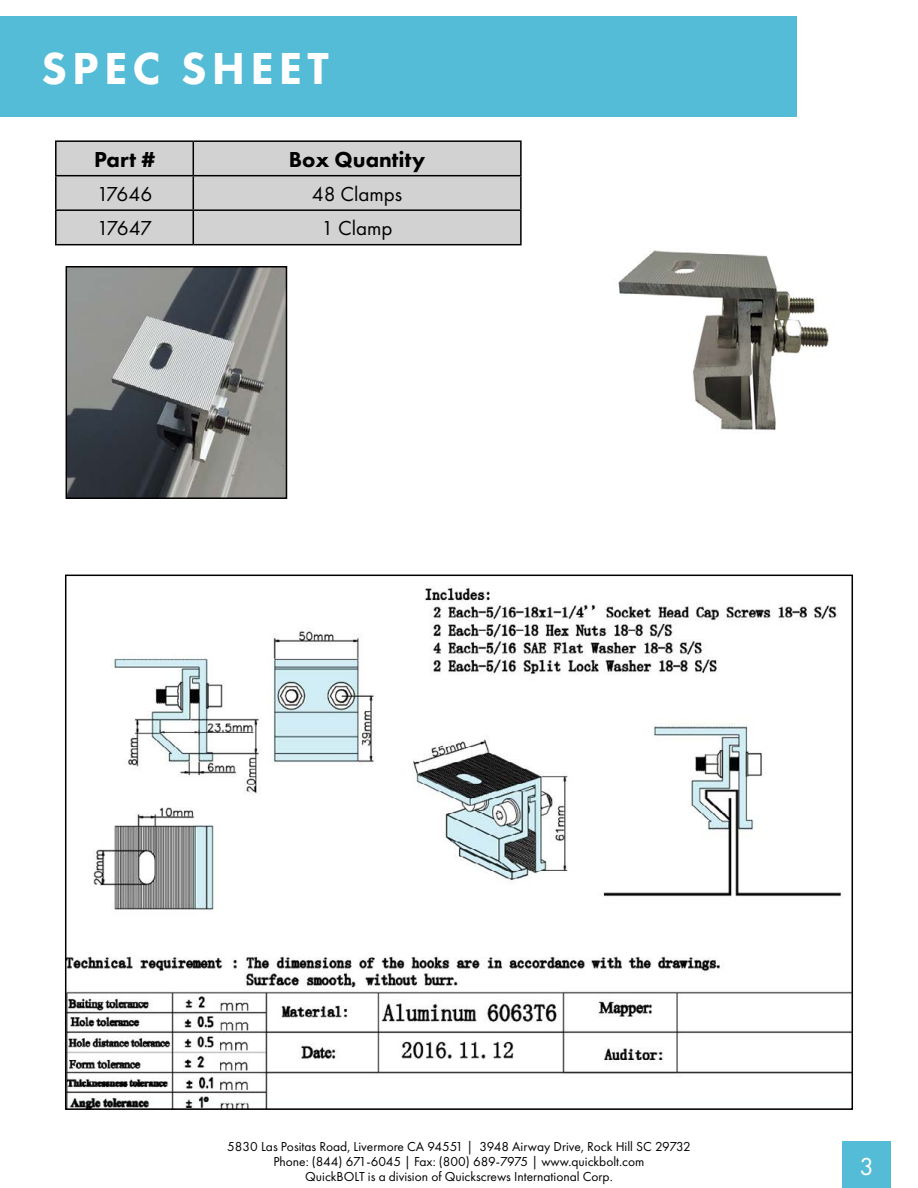
<style>
.page{position:relative;width:918px;height:1188px;background:#fff}
.page>*{position:absolute;margin:0;border:0;box-sizing:border-box;transform-origin:0 0}
.t1{font:800 46.5px "Futura PT";letter-spacing:.11em;color:#fff}
.t2{font:25.5px "Futura PT";color:#fff}
.t3{font:800 22.5px "Futura PT";color:#000}
.t4{font:21px "Futura PT";color:#000}
.t5{font:13.5px/15px "Futura PT";color:#000;text-align:center}
</style>
<div class="page">
<div style="left:843px;top:1142px;width:48px;height:46px;background:#55bcd7"></div>
<div style="left:57px;top:142px;width:463px;height:102px;background:#d2d2d2"></div>
<hr style="left:55px;top:140px;width:138px;height:2px;background:#000">
<hr style="left:55px;top:142px;width:2px;height:33px;background:#000">
<hr style="left:193px;top:140px;width:329px;height:2px;background:#000">
<hr style="left:193px;top:142px;width:1px;height:33px;background:#000">
<hr style="left:520px;top:142px;width:2px;height:33px;background:#000">
<hr style="left:55px;top:175px;width:138px;height:1px;background:#000">
<hr style="left:55px;top:176px;width:2px;height:33px;background:#000">
<hr style="left:193px;top:175px;width:329px;height:1px;background:#000">
<hr style="left:193px;top:176px;width:1px;height:33px;background:#000">
<hr style="left:520px;top:176px;width:2px;height:33px;background:#000">
<hr style="left:55px;top:209px;width:138px;height:2px;background:#000">
<hr style="left:55px;top:211px;width:2px;height:33px;background:#000">
<hr style="left:193px;top:209px;width:329px;height:2px;background:#000">
<hr style="left:193px;top:211px;width:1px;height:33px;background:#000">
<hr style="left:520px;top:211px;width:2px;height:33px;background:#000">
<hr style="left:55px;top:244px;width:138px;height:1px;background:#000">
<hr style="left:193px;top:244px;width:329px;height:1px;background:#000">
<img style="left:618px;top:250px;width:211px;height:181px">
<img style="left:68px;top:585px;width:782px;height:522px">
<div style="left:0;top:17px;width:796px;height:100px;background:#55bcd7"></div>
<img style="left:69px;top:269px;width:215px;height:227px">
<div style="left:66px;top:266px;width:221px;height:233px;border:2px solid #000"></div>
<h1 class="t1" style="left:42px;top:39px;width:289px">SPEC SHEET</h1>
<h3 class="t3" style="left:94px;top:145px;width:62px">Part #</h3>
<h3 class="t3" style="left:289px;top:145px;width:138px">Box Quantity</h3>
<h3 class="t4" style="left:97px;top:182px;width:57px">17646</h3>
<h3 class="t4" style="left:312px;top:182px;width:92px">48 Clamps</h3>
<h3 class="t4" style="left:97px;top:216px;width:57px">17647</h3>
<h3 class="t4" style="left:321px;top:216px;width:73px">1 Clamp</h3>
<p class="t5" style="left:227px;top:1139px;width:465px">5830 Las Positas Road, Livermore CA 94551 | 3948 Airway Drive, Rock Hill SC 29732<br>Phone: (844) 671-6045 | Fax: (800) 689-7975 | www.quickbolt.com<br>QuickBOLT is a division of Quickscrews International Corp.</p>
<h2 class="t2" style="left:860px;top:1151px;width:16px">3</h2>
</div>
